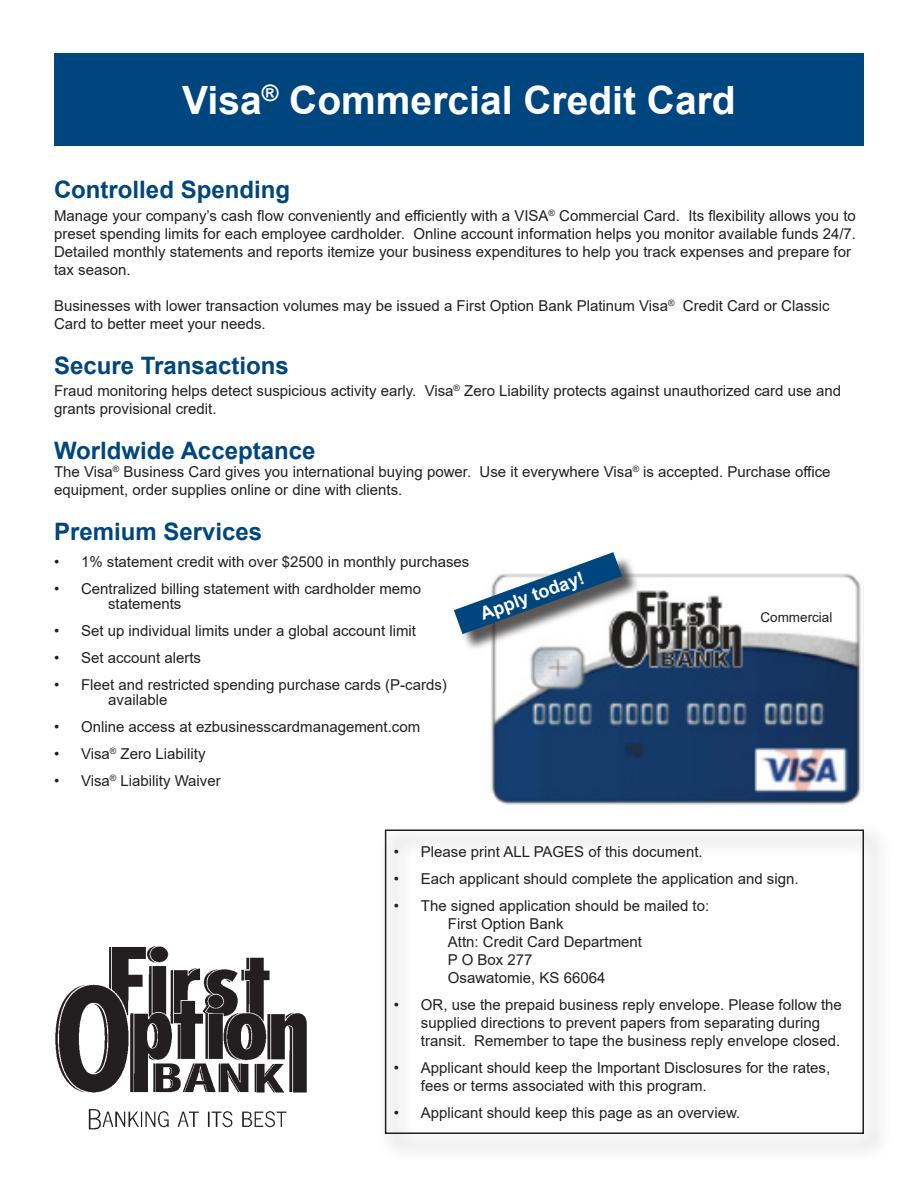
<style>
.page{position:relative;width:918px;height:1188px;background:#fff}
.page>*{position:absolute;margin:0;border:0;box-sizing:border-box;transform-origin:0 0}
.t1{font:700 39px "Arial";color:#fff}
.t2{font:700 24px "Arial";color:#00467e}
.t3{font:700 18px "Arial";color:#fff}
.t4{font:15px/18px "Arial";color:#231f20}
.t5{font:13.5px "Arial";color:#231f20}
</style>
<div class="page">
<img style="left:55px;top:946px;width:252px;height:184px">
<div style="left:54px;top:53px;width:810px;height:93px;background:#00467e"></div>
<div style="left:385px;top:830px;width:479px;height:304px;border:2px solid #231f20"></div>
<img style="left:491px;top:573px;width:373px;height:232px">
<div style="left:457px;top:555px;width:183px;height:97px;background:#231f20;opacity:.75"></div>
<svg style="left:454px;top:552px;width:168px;height:82px"></svg>
<div style="left:752px;top:606px;width:89px;height:22px;background:#fff"></div>
<p class="t1" style="left:182px;top:72px;width:555px">Visa<sup>®</sup> Commercial Credit Card</p>
<p class="t2" style="left:54px;top:173px;width:238px">Controlled Spending</p>
<p class="t4" style="left:54px;top:207px;width:804px">Manage your company’s cash flow conveniently and efficiently with a VISA<sup>®</sup> Commercial Card. Its flexibility allows you to preset spending limits for each employee cardholder. Online account information helps you monitor available funds 24/7.<br>Detailed monthly statements and reports itemize your business expenditures to help you track expenses and prepare for tax season.</p>
<p class="t4" style="left:54px;top:297px;width:777px">Businesses with lower transaction volumes may be issued a First Option Bank Platinum Visa<sup>®</sup> Credit Card or Classic<br>Card to better meet your needs.</p>
<p class="t2" style="left:54px;top:349px;width:236px">Secure Transactions</p>
<p class="t4" style="left:54px;top:382px;width:789px">Fraud monitoring helps detect suspicious activity early. Visa<sup>®</sup> Zero Liability protects against unauthorized card use and grants provisional credit.</p>
<p class="t2" style="left:54px;top:434px;width:263px">Worldwide Acceptance</p>
<p class="t4" style="left:54px;top:463px;width:778px">The Visa<sup>®</sup> Business Card gives you international buying power. Use it everywhere Visa<sup>®</sup> is accepted. Purchase office equipment, order supplies online or dine with clients.</p>
<p class="t2" style="left:54px;top:515px;width:210px">Premium Services</p>
<p class="t4" style="left:54px;top:553px;width:417px">• 1% statement credit with over $2500 in monthly purchases</p>
<p class="t4" style="left:54px;top:580px;width:369px">• Centralized billing statement with cardholder memo</p>
<p class="t4" style="left:108px;top:595px;width:75px">statements</p>
<p class="t4" style="left:54px;top:622px;width:364px">• Set up individual limits under a global account limit</p>
<p class="t4" style="left:54px;top:649px;width:149px">• Set account alerts</p>
<p class="t4" style="left:54px;top:676px;width:394px">• Fleet and restricted spending purchase cards (P-cards)</p>
<p class="t4" style="left:108px;top:691px;width:61px">available</p>
<p class="t4" style="left:54px;top:718px;width:368px">• Online access at ezbusinesscardmanagement.com</p>
<p class="t4" style="left:54px;top:745px;width:153px">• Visa<sup>®</sup> Zero Liability</p>
<p class="t4" style="left:54px;top:772px;width:168px">• Visa<sup>®</sup> Liability Waiver</p>
<p class="t3" style="left:477px;top:602px;width:111px;rotate:-20deg">Apply today!</p>
<p class="t5" style="left:760px;top:608px;width:73px">Commercial</p>
<p class="t4" style="left:394px;top:842px;width:310px">• Please print ALL PAGES of this document.</p>
<p class="t4" style="left:394px;top:869px;width:406px">• Each applicant should complete the application and sign.</p>
<p class="t4" style="left:394px;top:896px;width:317px">• The signed application should be mailed to:</p>
<p class="t4" style="left:448px;top:914px;width:117px">First Option Bank</p>
<p class="t4" style="left:448px;top:932px;width:196px">Attn: Credit Card Department</p>
<p class="t4" style="left:448px;top:950px;width:86px">P O Box 277</p>
<p class="t4" style="left:448px;top:968px;width:159px">Osawatomie, KS 66064</p>
<p class="t4" style="left:421px;top:995px;width:423px;text-indent:-27px">• OR, use the prepaid business reply envelope. Please follow the supplied directions to prevent papers from separating during transit. Remember to tape the business reply envelope closed.</p>
<p class="t4" style="left:421px;top:1058px;width:411px;text-indent:-27px">• Applicant should keep the Important Disclosures for the rates, fees or terms associated with this program.</p>
<p class="t4" style="left:394px;top:1103px;width:348px">• Applicant should keep this page as an overview.</p>
</div>
